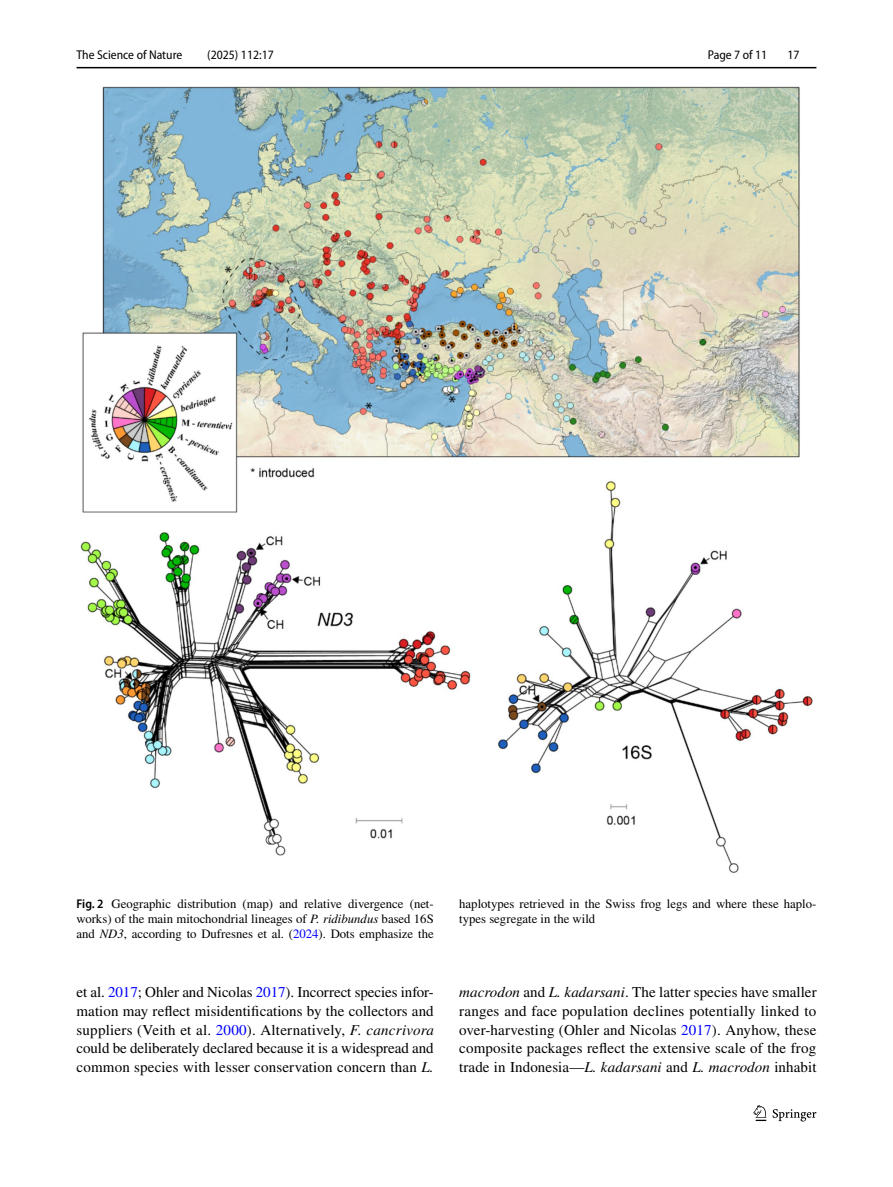
<style>
.page{position:relative;width:893px;height:1187px;background:#fff}
.page>*{position:absolute;margin:0;border:0;box-sizing:border-box;transform-origin:0 0}
.t1{font:15px/18.8px "STIX";letter-spacing:.01em;color:#000;text-align:justify}
.t2{font:12.75px/15px "STIX";color:#000;text-align:justify}
.t3{font:semi-condensed 12.75px "Myriad Pro";color:#000}
.s1{font-family:"Myriad Pro";font-weight:600;font-stretch:semi-condensed}
.s2{font-style:italic}
.s3{color:#00f}
</style>
<div class="page">
<hr style="left:77px;top:67px;width:739px;height:1px;background:#000">
<svg style="left:753px;top:1105px;width:13px;height:15px"></svg>
<svg style="left:773px;top:1109px;width:43px;height:12px"></svg>
<img style="left:80px;top:87px;width:732px;height:786px">
<p class="t3" style="left:77px;top:48px;width:107px">The Science of Nature</p>
<p class="t3" style="left:207px;top:48px;width:68px">(2025) 112:17</p>
<p class="t3" style="left:708px;top:48px;width:61px">Page 7 of 11</p>
<p class="t3" style="left:787px;top:48px;width:14px">17</p>
<p class="t2" style="left:77px;top:897px;width:359px"><span class="s1">Fig. 2</span> Geographic distribution (map) and relative divergence (net&shy;works) of the main mitochondrial lineages of <span class="s2">P. ridibundus</span> based 16S and <span class="s2">ND3</span>, according to Dufresnes et al. (<span class="s3">2024</span>). Dots emphasize the</p>
<p class="t2" style="left:459px;top:897px;width:359px">haplotypes retrieved in the Swiss frog legs and where these haplo&shy;types segregate in the wild</p>
<p class="t1" style="left:77px;top:983px;width:359px">et al. <span class="s3">2017</span>; Ohler and Nicolas <span class="s3">2017</span>). Incorrect species infor&shy;mation may reflect misidentifications by the collectors and suppliers (Veith et al. <span class="s3">2000</span>). Alternatively, <span class="s2">F. cancrivora </span>could be deliberately declared because it is a widespread and common species with lesser conservation concern than <span class="s2">L.</span></p>
<p class="t1" style="left:459px;top:983px;width:359px"><span class="s2">macrodon</span> and <span class="s2">L. kadarsani</span>. The latter species have smaller ranges and face population declines potentially linked to over-harvesting (Ohler and Nicolas <span class="s3">2017</span>). Anyhow, these composite packages reflect the extensive scale of the frog trade in Indonesia—<span class="s2">L. kadarsani</span> and <span class="s2">L. macrodon</span> inhabit</p>
</div>
